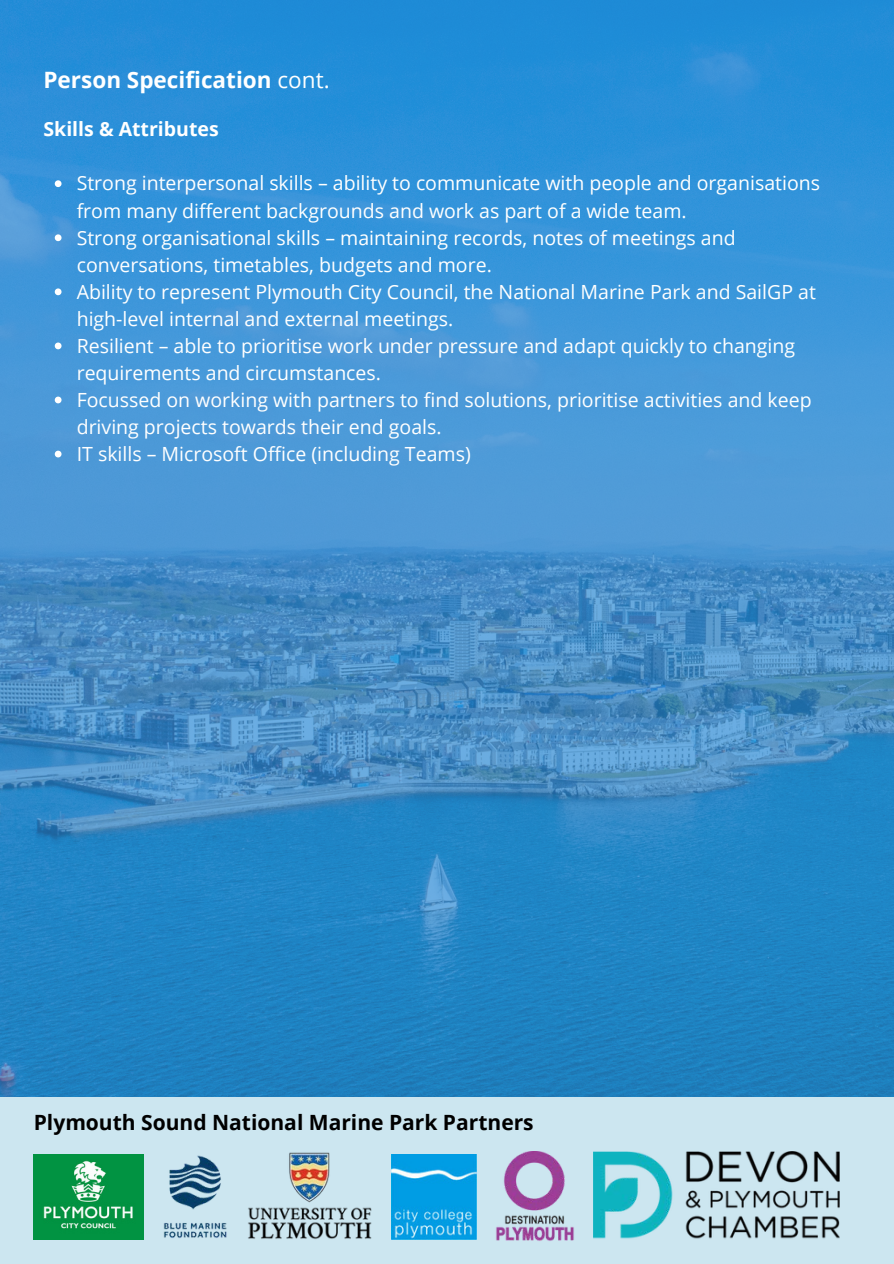
<style>
.page{position:relative;width:894px;height:1264px;background:#fff}
.page>*{position:absolute;margin:0;border:0;box-sizing:border-box;transform-origin:0 0}
.t1{font:700 22.5px "Open Sans";color:#fff}
.t2{font:700 21px "Open Sans";color:#000}
.t3{font:19.5px/27px "Open Sans";color:#fff}
.t4{font:700 19.5px "Open Sans";color:#fff}
.s1{font-weight:400}
</style>
<div class="page">
<img style="left:0;top:0;width:893px;height:1097px">
<div style="left:0;top:1097px;width:893px;height:166px;background:#cce6f0"></div>
<img style="left:34px;top:1154px;width:109px;height:85px">
<img style="left:391px;top:1154px;width:85px;height:85px">
<img style="left:164px;top:1155px;width:63px;height:83px">
<img style="left:248px;top:1152px;width:124px;height:87px">
<img style="left:496px;top:1151px;width:78px;height:90px">
<img style="left:593px;top:1151px;width:246px;height:88px">
<svg style="left:55px;top:180px;width:6px;height:7px"></svg>
<svg style="left:55px;top:234px;width:6px;height:7px"></svg>
<svg style="left:55px;top:288px;width:6px;height:7px"></svg>
<svg style="left:55px;top:342px;width:6px;height:7px"></svg>
<svg style="left:55px;top:396px;width:6px;height:7px"></svg>
<svg style="left:55px;top:450px;width:6px;height:7px"></svg>
<p class="t1" style="left:43px;top:64px;width:287px">Person Specification <span class="s1">cont.</span></p>
<p class="t4" style="left:43px;top:116px;width:177px">Skills &amp; Attributes</p>
<p class="t3" style="left:77px;top:169px;width:744px">Strong interpersonal skills – ability to communicate with people and organisations from many different backgrounds and work as part of a wide team.</p>
<p class="t3" style="left:77px;top:223px;width:660px">Strong organisational skills – maintaining records, notes of meetings and conversations, timetables, budgets and more.</p>
<p class="t3" style="left:77px;top:277px;width:740px">Ability to represent Plymouth City Council, the National Marine Park and SailGP at high-level internal and external meetings.</p>
<p class="t3" style="left:77px;top:331px;width:719px">Resilient – able to prioritise work under pressure and adapt quickly to changing requirements and circumstances.</p>
<p class="t3" style="left:77px;top:385px;width:736px">Focussed on working with partners to find solutions, prioritise activities and keep driving projects towards their end goals.</p>
<p class="t3" style="left:77px;top:440px;width:395px">IT skills – Microsoft Office (including Teams)</p>
<p class="t2" style="left:34px;top:1107px;width:501px">Plymouth Sound National Marine Park Partners</p>
</div>
